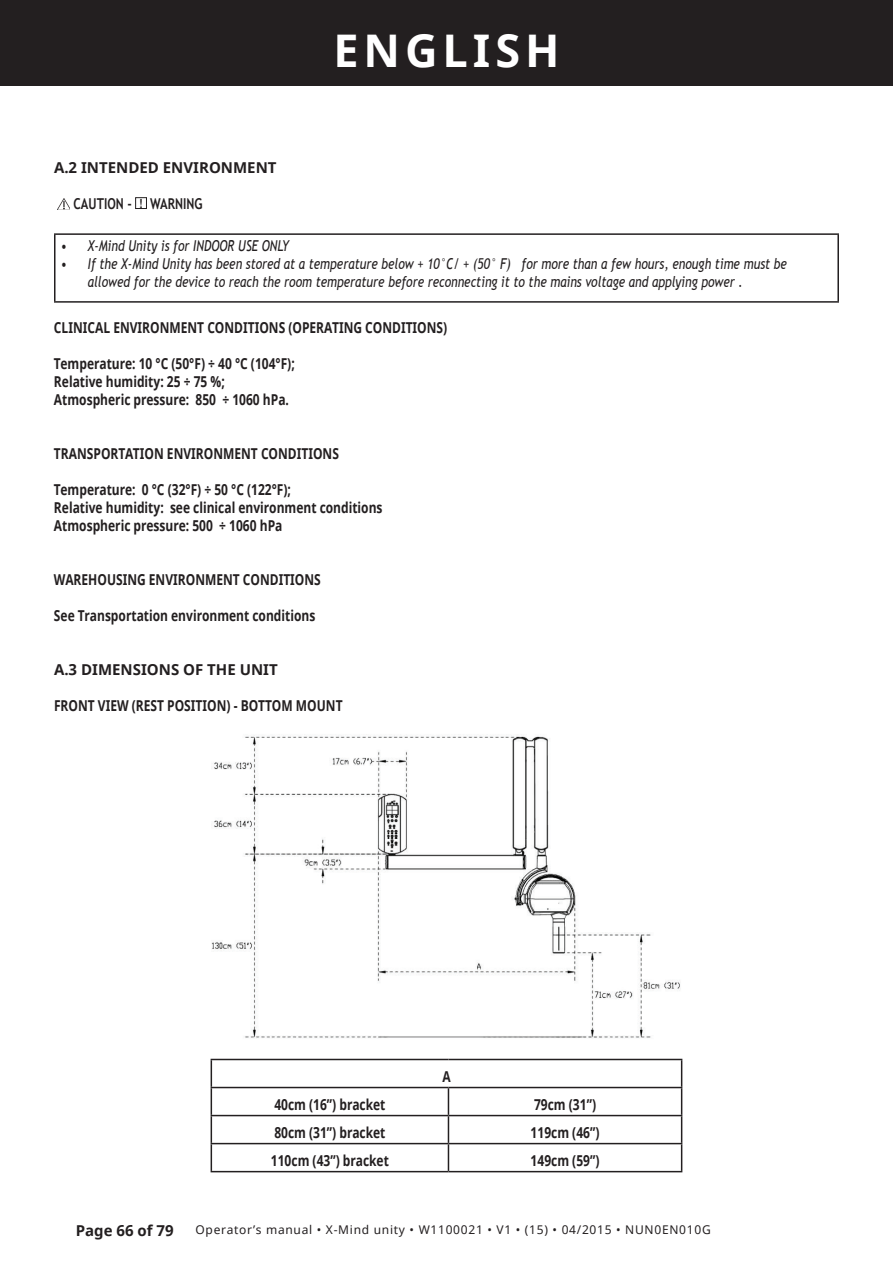
<style>
.page{position:relative;width:893px;height:1263px;background:#fff}
.page>*{position:absolute;margin:0;border:0;box-sizing:border-box;transform-origin:0 0}
.t1{font:700 45px "Noto Sans";letter-spacing:.11em;color:#fff}
.t2{font:700 15px/18px "Noto Sans";color:#231f20;scale:.8 1}
.t3{font:italic 15px/18px "Trebuchet MS";color:#231f20;scale:.8 1}
.t4{font:700 15px "Noto Sans";color:#231f20}
.t5{font:700 15px "Trebuchet MS";color:#231f20;scale:.8 1}
.t6{font:12px "Noto Sans";letter-spacing:.06em;color:#231f20}
.s1{font-weight:400;font-size:12.6px}
</style>
<div class="page">
<div style="left:0;top:0;width:893px;height:85px;background:#231f20"></div>
<svg style="left:58px;top:199px;width:12px;height:10px"></svg>
<div style="left:135px;top:197px;width:12px;height:12px;border:1px solid #231f20"></div>
<hr style="left:54px;top:233px;width:785px;height:2px;background:#231f20">
<hr style="left:54px;top:235px;width:2px;height:66px;background:#231f20">
<hr style="left:837px;top:235px;width:2px;height:66px;background:#231f20">
<hr style="left:54px;top:301px;width:785px;height:2px;background:#231f20">
<img style="left:211px;top:734px;width:469px;height:305px">
<hr style="left:211px;top:1059px;width:237px;height:1px;background:#231f20">
<hr style="left:448px;top:1059px;width:234px;height:1px;background:#231f20">
<hr style="left:211px;top:1087px;width:237px;height:1px;background:#231f20">
<hr style="left:448px;top:1087px;width:234px;height:1px;background:#231f20">
<hr style="left:211px;top:1115px;width:237px;height:1px;background:#231f20">
<hr style="left:448px;top:1115px;width:234px;height:1px;background:#231f20">
<hr style="left:211px;top:1143px;width:237px;height:1px;background:#231f20">
<svg style="left:211px;top:1060px;width:1px;height:111px"></svg>
<hr style="left:448px;top:1143px;width:234px;height:1px;background:#231f20">
<svg style="left:448px;top:1088px;width:1px;height:83px"></svg>
<svg style="left:681px;top:1060px;width:1px;height:111px"></svg>
<hr style="left:211px;top:1171px;width:237px;height:1px;background:#231f20">
<hr style="left:448px;top:1171px;width:234px;height:1px;background:#231f20">
<h1 class="t1" style="left:333px;top:18px;width:228px">ENGLISH</h1>
<p class="t4" style="left:54px;top:157px;width:224px">A.2 INTENDED ENVIRONMENT</p>
<p class="t5" style="left:74px;top:195px;width:163px">CAUTION - <span class="s1">!</span> WARNING</p>
<p class="t3" style="left:61px;top:237px;width:287px">• X-Mind Unity is for INDOOR USE ONLY</p>
<p class="t3" style="left:88px;top:255px;width:875px;text-indent:-27px">• If the X-Mind Unity has been stored at a temperature below + 10°C/ + (50° F) for more than a few hours, enough time must be allowed for the device to reach the room temperature before reconnecting it to the mains voltage and applying power .</p>
<p class="t2" style="left:54px;top:318px;width:493px">CLINICAL ENVIRONMENT CONDITIONS (OPERATING CONDITIONS)</p>
<p class="t2" style="left:54px;top:354px;width:302px">Temperature: 10 °C (50°F) ÷ 40 °C (104°F);<br>Relative humidity: 25 ÷ 75 %;<br>Atmospheric pressure: 850 ÷ 1060 hPa.</p>
<p class="t2" style="left:54px;top:444px;width:358px">TRANSPORTATION ENVIRONMENT CONDITIONS</p>
<p class="t2" style="left:54px;top:480px;width:412px">Temperature: 0 °C (32°F) ÷ 50 °C (122°F);<br>Relative humidity: see clinical environment conditions<br>Atmospheric pressure: 500 ÷ 1060 hPa</p>
<p class="t2" style="left:54px;top:570px;width:335px">WAREHOUSING ENVIRONMENT CONDITIONS</p>
<p class="t2" style="left:54px;top:606px;width:328px">See Transportation environment conditions</p>
<p class="t4" style="left:54px;top:659px;width:225px">A.3 DIMENSIONS OF THE UNIT</p>
<p class="t2" style="left:54px;top:696px;width:362px">FRONT VIEW (REST POSITION) - BOTTOM MOUNT</p>
<p class="t2" style="left:442px;top:1067px;width:12px">A</p>
<p class="t2" style="left:274px;top:1095px;width:140px">40cm (16”) bracket</p>
<p class="t2" style="left:534px;top:1095px;width:79px">79cm (31”)</p>
<p class="t2" style="left:274px;top:1123px;width:140px">80cm (31”) bracket</p>
<p class="t2" style="left:531px;top:1123px;width:88px">119cm (46”)</p>
<p class="t2" style="left:271px;top:1151px;width:149px">110cm (43”) bracket</p>
<p class="t2" style="left:531px;top:1151px;width:88px">149cm (59”)</p>
<p class="t4" style="left:76px;top:1219px;width:99px">Page 66 of 79</p>
<p class="t6" style="left:195px;top:1221px;width:517px">Operator’s manual • X-Mind unity • W1100021 • V1 • (15) • 04/2015 • NUN0EN010G</p>
</div>
